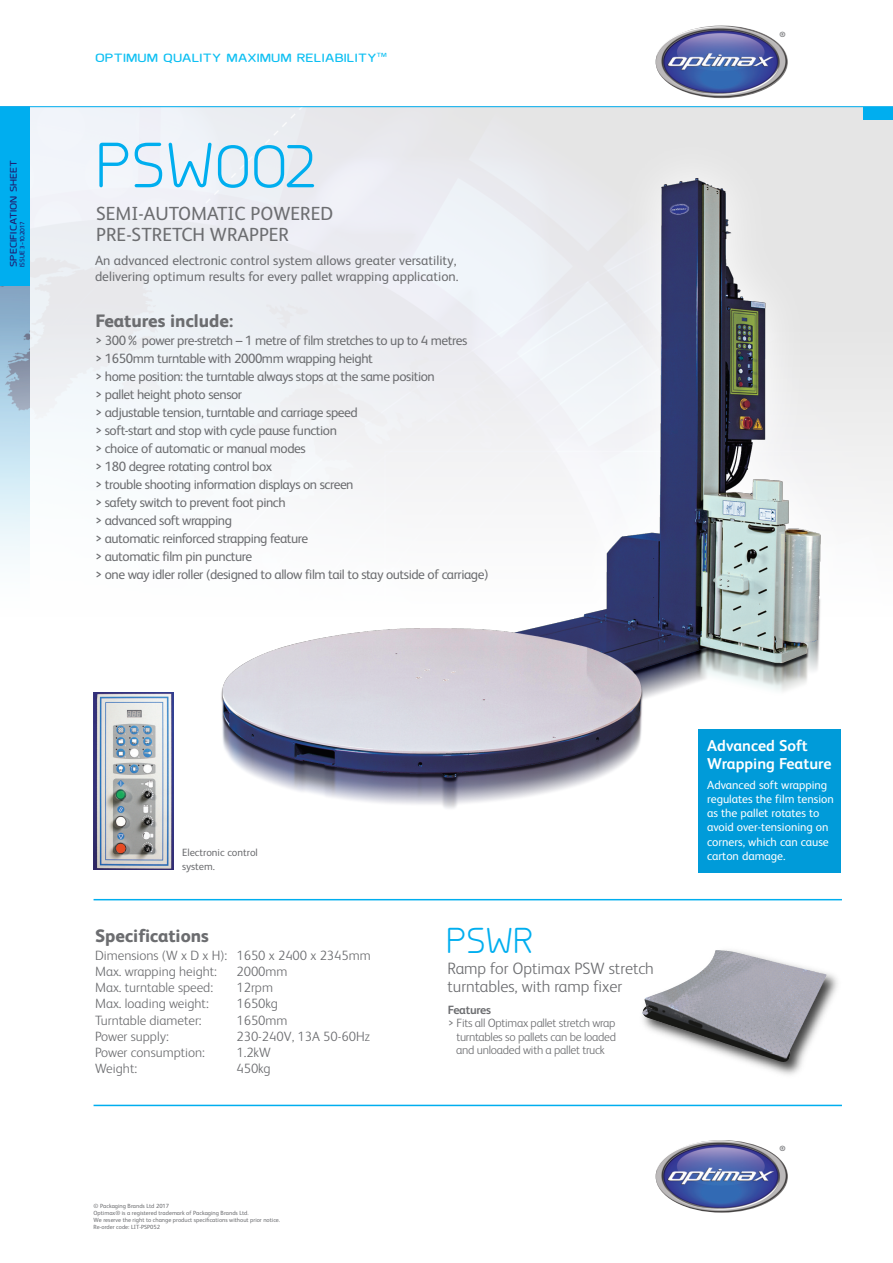
<style>
.page{position:relative;width:893px;height:1263px;background:#fff}
.page>*{position:absolute;margin:0;border:0;box-sizing:border-box;transform-origin:0 0}
.t1{font:63.75px "Planer";color:#00aeef}
.t2{font:36px "Planer";color:#00aeef}
.t3{font:19.05px/21px "FS Albert";color:#6c6d70}
.t4{font:800 18px "FS Albert";color:#6c6d70}
.t5{font:300 16.5px/18px "FS Albert";color:#6c6d70}
.t6{font:700 15.75px/18.9px "FS Albert";color:#fff}
.t7{font:13.5px/18px "FS Albert";letter-spacing:-.035em;color:#6c6d70}
.t8{font:300 13.5px/16.2px "FS Albert";color:#6c6d70}
.t9{font:13.5px/16.5px "FS Albert";color:#6c6d70}
.t10{font:300 12px/13.5px "FS Albert";letter-spacing:-.02em;color:#6c6d70;text-align:justify}
.t11{font:700 12px "Planer";color:#0dbff2;scale:1.3 1}
.t12{font:700 12px "FS Albert";letter-spacing:-.02em;color:#6c6d70}
.t13{font:11.85px/14.1px "FS Albert";color:#fff}
.t14{font:10.5px/13.5px "FS Albert";color:#6c6d70}
.t15{font:700 9.6px "Planer";color:#201c70;scale:1.2 1}
.t16{font:700 7.5px "FS Albert";color:#6c6d70}
.t17{font:700 6.75px "Planer";color:#201c70}
.t18{font:6px/7.2px "FS Albert";color:#6c6d70}
</style>
<div class="page">
<div style="left:30px;top:106px;width:863px;height:511px;background:#fff;opacity:.9"></div>
<svg style="left:0;top:323px;width:893px;height:293px"></svg>
<hr style="left:0;top:106px;width:893px;height:1px;background:#00aeef">
<div style="left:0;top:107px;width:30px;height:178px;background:#00aeef"></div>
<div style="left:863px;top:107px;width:30px;height:13px;background:#00aeef"></div>
<img style="left:656px;top:26px;width:132px;height:72px;border-radius:50%">
<hr style="left:94px;top:899px;width:748px;height:1px;background:#00aeef">
<hr style="left:94px;top:1105px;width:748px;height:1px;background:#00aeef">
<img style="left:656px;top:1140px;width:132px;height:73px;border-radius:50%">
<img style="left:133px;top:58px;width:746px;height:843px">
<img style="left:180px;top:153px;width:652px;height:705px">
<img style="left:642px;top:950px;width:196px;height:125px">
<img style="left:725px;top:951px;width:27px;height:5px">
<div style="left:698px;top:729px;width:143px;height:143px;background:#009bd9"></div>
<img style="left:94px;top:692px;width:80px;height:178px">
<p class="t15" style="left:10px;top:267px;width:91px;rotate:-90deg">SPECIFICATION SHEET</p>
<p class="t17" style="left:20px;top:267px;width:47px;rotate:-90deg">ISSUE 3-10.2017</p>
<p class="t11" style="left:95px;top:53px;width:226px">OPTIMUM QUALITY MAXIMUM RELIABILITY<sup>TM</sup></p>
<h1 class="t1" style="left:96px;top:143px;width:223px">PSW002</h1>
<h3 class="t3" style="left:96px;top:205px;width:238px">SEMI-AUTOMATIC POWERED<br>PRE-STRETCH WRAPPER</h3>
<p class="t9" style="left:95px;top:253px;width:365px">An advanced electronic control system allows greater versatility, delivering optimum results for every pallet wrapping application.</p>
<h3 class="t4" style="left:95px;top:314px;width:139px">Features include:</h3>
<p class="t7" style="left:95px;top:332px;width:395px">&gt; 300% power pre-stretch – 1 metre of film stretches to up to 4 metres<br>&gt; 1650mm turntable with 2000mm wrapping height<br>&gt; home position: the turntable always stops at the same position<br>&gt; pallet height photo sensor<br>&gt; adjustable tension, turntable and carriage speed<br>&gt; soft-start and stop with cycle pause function<br>&gt; choice of automatic or manual modes<br>&gt; 180 degree rotating control box<br>&gt; trouble shooting information displays on screen<br>&gt; safety switch to prevent foot pinch<br>&gt; advanced soft wrapping<br>&gt; automatic reinforced strapping feature<br>&gt; automatic film pin puncture<br>&gt; one way idler roller (designed to allow film tail to stay outside of carriage)</p>
<p class="t16" style="left:780px;top:31px;width:8px">®</p>
<p class="t14" style="left:182px;top:847px;width:77px">Electronic control system.</p>
<h3 class="t4" style="left:95px;top:929px;width:115px">Specifications</h3>
<p class="t8" style="left:95px;top:948px;width:277px">Dimensions (W x D x H): 1650 x 2400 x 2345mm<br>Max. wrapping height:</p>
<p class="t8" style="left:236px;top:965px;width:53px">2000mm</p>
<p class="t8" style="left:95px;top:981px;width:120px">Max. turntable speed:</p>
<p class="t8" style="left:236px;top:981px;width:38px">12rpm</p>
<p class="t8" style="left:95px;top:997px;width:115px">Max. loading weight:</p>
<p class="t8" style="left:236px;top:997px;width:43px">1650kg</p>
<p class="t8" style="left:95px;top:1013px;width:108px">Turntable diameter:</p>
<p class="t8" style="left:236px;top:1013px;width:53px">1650mm</p>
<p class="t8" style="left:95px;top:1029px;width:75px">Power supply:</p>
<p class="t8" style="left:236px;top:1029px;width:135px">230-240V, 13A 50-60Hz</p>
<p class="t8" style="left:95px;top:1046px;width:111px">Power consumption:</p>
<p class="t8" style="left:236px;top:1046px;width:36px">1.2kW</p>
<p class="t8" style="left:95px;top:1062px;width:44px">Weight:</p>
<p class="t8" style="left:236px;top:1062px;width:36px">450kg</p>
<p class="t18" style="left:94px;top:1202px;width:188px">© Packaging Brands Ltd 2017<br>Optimax® is a registered trademark of Packaging Brands Ltd.<br>We reserve the right to change product specifications without prior notice.<br>Re-order code: LIT-PSP052</p>
<h2 class="t2" style="left:446px;top:928px;width:88px">PSWR</h2>
<p class="t5" style="left:447px;top:961px;width:208px">Ramp for Optimax PSW stretch turntables, with ramp fixer</p>
<p class="t12" style="left:448px;top:1005px;width:44px">Features</p>
<p class="t10" style="left:456px;top:1018px;width:161px;text-indent:-8px">&gt; Fits all Optimax pallet stretch wrap turntables so pallets can be loaded and unloaded with a pallet truck</p>
<p class="t6" style="left:707px;top:737px;width:126px">Advanced Soft<br>Wrapping Feature</p>
<p class="t13" style="left:707px;top:779px;width:128px">Advanced soft wrapping regulates the film tension as the pallet rotates to avoid over-tensioning on corners, which can cause carton damage.</p>
<p class="t16" style="left:780px;top:1146px;width:8px">®</p>
</div>
